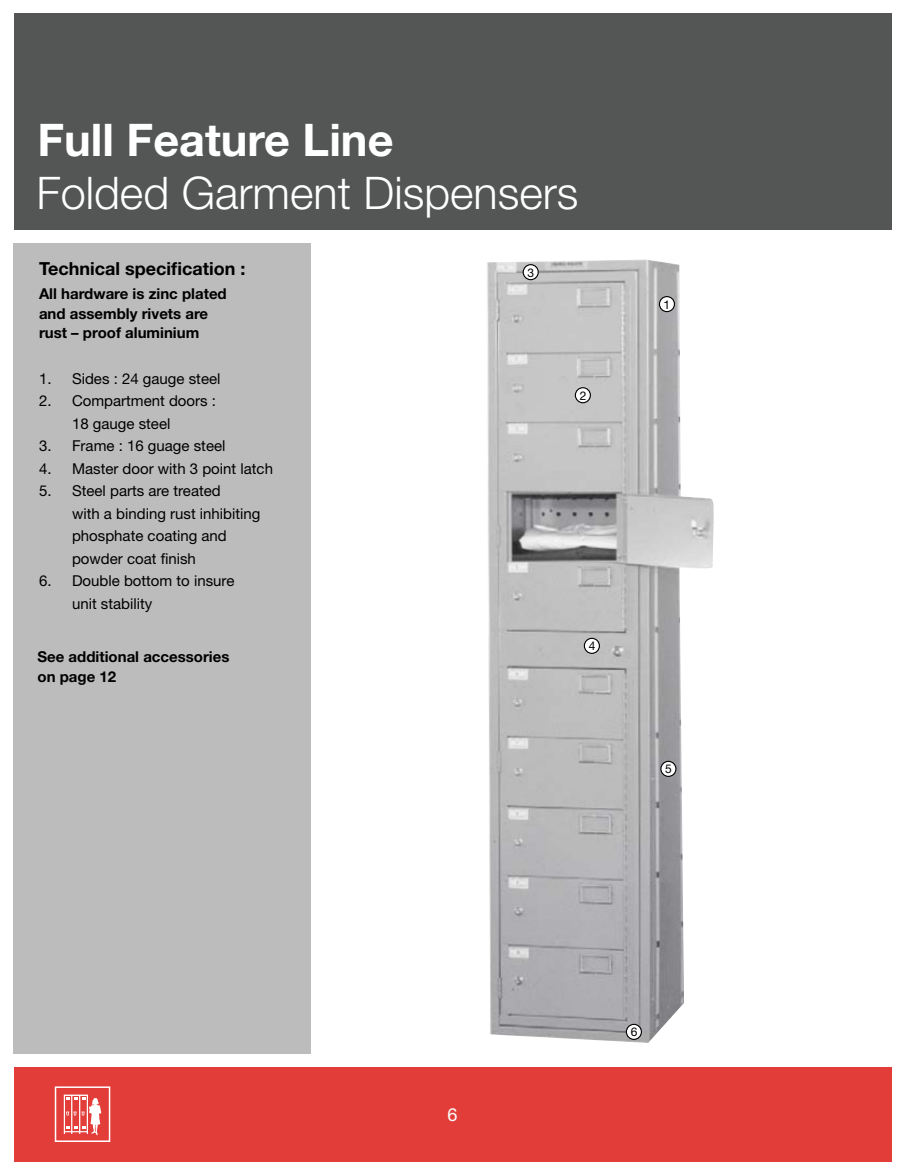
<style>
.page{position:relative;width:905px;height:1175px;background:#fff}
.page>*{position:absolute;margin:0;border:0;box-sizing:border-box;transform-origin:0 0}
.t1{font:300 45px "Helvetica Neue";color:#fff}
.t2{font:700 45px "Helvetica Neue";color:#fff}
.t3{font:700 18px "Helvetica Neue";color:#000}
.t4{font:18px "Helvetica Neue";color:#fff}
.t5{font:15px/22.5px "Helvetica Neue";color:#000}
.t6{font:700 15px/19.5px "Helvetica Neue";color:#000}
.t7{font:12px "Helvetica Neue";color:#000}
</style>
<div class="page">
<div style="left:14px;top:1066px;width:877px;height:95px;background:#e23d39"></div>
<svg style="left:64px;top:1094px;width:37px;height:41px"></svg>
<div style="left:55px;top:1086px;width:55px;height:56px;border:2px solid #fff"></div>
<div style="left:14px;top:243px;width:296px;height:810px;background:#bcbcbd"></div>
<div style="left:14px;top:14px;width:877px;height:216px;background:#545555"></div>
<img style="left:487px;top:259px;width:227px;height:784px">
<div style="left:659px;top:296px;width:15px;height:15px;background:#fff;border-radius:50%"></div>
<div style="left:659px;top:296px;width:16px;height:16px;border:1px solid #000;border-radius:50%"></div>
<div style="left:575px;top:388px;width:15px;height:15px;background:#fff;border-radius:50%"></div>
<div style="left:575px;top:387px;width:16px;height:16px;border:1px solid #000;border-radius:50%"></div>
<div style="left:523px;top:265px;width:15px;height:15px;background:#fff;border-radius:50%"></div>
<div style="left:522px;top:264px;width:17px;height:16px;border:1px solid #000;border-radius:50%"></div>
<div style="left:584px;top:638px;width:15px;height:15px;background:#fff;border-radius:50%"></div>
<div style="left:584px;top:638px;width:16px;height:16px;border:1px solid #000;border-radius:50%"></div>
<div style="left:661px;top:761px;width:15px;height:15px;background:#fff;border-radius:50%"></div>
<div style="left:660px;top:760px;width:16px;height:17px;border:1px solid #000;border-radius:50%"></div>
<div style="left:626px;top:1024px;width:15px;height:15px;background:#fff;border-radius:50%"></div>
<div style="left:626px;top:1023px;width:16px;height:17px;border:1px solid #000;border-radius:50%"></div>
<p class="t2" style="left:37px;top:112px;width:357px">Full Feature Line</p>
<p class="t1" style="left:37px;top:166px;width:543px">Folded Garment Dispensers</p>
<p class="t3" style="left:39px;top:258px;width:208px">Technical specification :</p>
<p class="t6" style="left:39px;top:284px;width:189px">All hardware is zinc plated and assembly rivets are rust – proof aluminium</p>
<p class="t5" style="left:39px;top:367px;width:183px">1. Sides : 24 gauge steel</p>
<p class="t5" style="left:72px;top:389px;width:145px;text-indent:-33px">2. Compartment doors :<br>18 gauge steel</p>
<p class="t5" style="left:39px;top:434px;width:188px">3. Frame : 16 guage steel</p>
<p class="t5" style="left:39px;top:457px;width:235px">4. Master door with 3 point latch</p>
<p class="t5" style="left:72px;top:479px;width:190px;text-indent:-33px">5. Steel parts are treated<br>with a binding rust inhibiting phosphate coating and powder coat finish</p>
<p class="t5" style="left:72px;top:569px;width:164px;text-indent:-33px">6. Double bottom to insure unit stability</p>
<p class="t6" style="left:38px;top:647px;width:193px">See additional accessories on page 12</p>
<p class="t7" style="left:527px;top:265px;width:8px">3</p>
<p class="t7" style="left:579px;top:388px;width:8px">2</p>
<p class="t7" style="left:588px;top:639px;width:8px">4</p>
<p class="t7" style="left:663px;top:297px;width:8px">1</p>
<p class="t7" style="left:665px;top:762px;width:8px">5</p>
<p class="t4" style="left:447px;top:1103px;width:12px">6</p>
<p class="t7" style="left:630px;top:1025px;width:8px">6</p>
</div>
